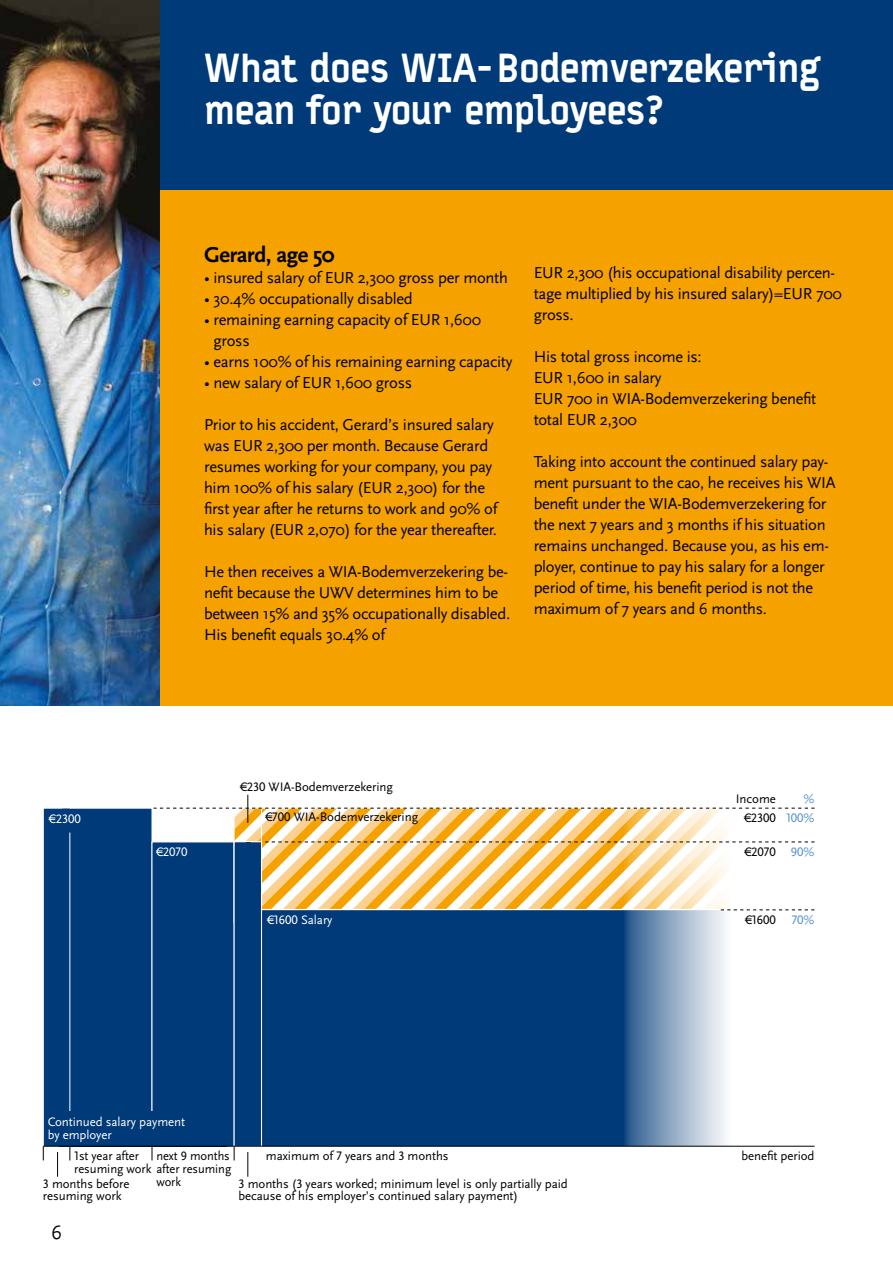
<style>
.page{position:relative;width:893px;height:1263px;background:#fff}
.page>*{position:absolute;margin:0;border:0;box-sizing:border-box;transform-origin:0 0}
.t1{font:900 39px/42px "Typestar";letter-spacing:-.03em;color:#fff}
.t2{font:700 22.5px "Scala Sans";letter-spacing:-.02em;color:#000}
.t3{font:20.25px "Scala Sans Pro";color:#000}
.t4{font:16.5px/21px "Scala Sans Pro";letter-spacing:-.02em;color:#000}
.t5{font:12.9px/12.9px "Scala Sans Pro";letter-spacing:-.005em;color:#000}
.t6{font:12.9px/12.9px "Scala Sans Pro";letter-spacing:-.005em;color:#fff}
.t7{font:12.9px/19.5px "Scala Sans Pro";color:#5692ce;text-align:right}
.s1{color:#5692ce}
</style>
<div class="page">
<div style="left:0;top:0;width:893px;height:191px;background:#003a78"></div>
<div style="left:0;top:191px;width:893px;height:515px;background:#f5a100"></div>
<div style="left:43px;top:808px;width:28px;height:338px;background:#003a78;border:1px solid #fff"></div>
<div style="left:69px;top:808px;width:83px;height:319px;background:#003a78"></div>
<div style="left:152px;top:841px;width:82px;height:305px;background:#003a78"></div>
<svg style="left:263px;top:823px;width:357px;height:86px"></svg>
<div style="left:254px;top:909px;width:481px;height:238px;background:#003a78;border:1px solid #fff"></div>
<div style="left:234px;top:842px;width:27px;height:304px;background:#003a78"></div>
<div style="left:234px;top:841px;width:28px;height:306px;border:1px solid #fff"></div>
<div style="left:60px;top:1111px;width:167px;height:35px;background:#003a78"></div>
<svg style="left:52px;top:809px;width:65px;height:26px"></svg>
<svg style="left:620px;top:823px;width:114px;height:323px"></svg>
<svg style="left:263px;top:842px;width:552px;height:1px"></svg>
<svg style="left:248px;top:1152px;width:1px;height:25px"></svg>
<svg style="left:57px;top:1152px;width:1px;height:25px"></svg>
<svg style="left:43px;top:1147px;width:1px;height:13px"></svg>
<svg style="left:70px;top:1147px;width:1px;height:13px"></svg>
<svg style="left:234px;top:1147px;width:1px;height:13px"></svg>
<svg style="left:152px;top:1147px;width:1px;height:13px"></svg>
<hr style="left:43px;top:1146px;width:772px;height:1px;background:#000">
<div style="left:246px;top:842px;width:5px;height:14px;background:#003a78"></div>
<svg style="left:154px;top:795px;width:661px;height:28px"></svg>
<svg style="left:718px;top:910px;width:96px;height:1px"></svg>
<img style="left:0;top:0;width:160px;height:706px">
<h1 class="t1" style="left:204px;top:47px;width:619px">What does WIA-Bodemverzekering mean for your employees?</h1>
<p class="t6" style="left:49px;top:812px;width:33px">€2300</p>
<h2 class="t2" style="left:204px;top:242px;width:132px">Gerard, age 50</h2>
<p class="t4" style="left:204px;top:267px;width:305px">• insured salary of EUR 2,300 gross per month</p>
<p class="t4" style="left:204px;top:288px;width:210px">• 30.4% occupationally disabled</p>
<p class="t4" style="left:213px;top:309px;width:269px;text-indent:-9px">• remaining earning capacity of EUR 1,600 gross</p>
<p class="t4" style="left:204px;top:351px;width:310px">• earns 100% of his remaining earning capacity</p>
<p class="t4" style="left:204px;top:372px;width:210px">• new salary of EUR 1,600 gross</p>
<p class="t4" style="left:204px;top:414px;width:295px">Prior to his accident, Gerard’s insured salary was EUR 2,300 per month. Because Gerard resumes working for your company, you pay him 100% of his salary (EUR 2,300) for the first year after he returns to work and 90% of his salary (EUR 2,070) for the year thereafter.</p>
<p class="t4" style="left:204px;top:561px;width:308px">He then receives a WIA-Bodemverzekering be&shy;nefit because the UWV determines him to be between 15% and 35% occupationally disabled.<br>His benefit equals 30.4% of</p>
<p class="t4" style="left:534px;top:262px;width:310px">EUR 2,300 (his occupational disability percen&shy;tage multiplied by his insured salary)=EUR 700 gross.</p>
<p class="t4" style="left:534px;top:346px;width:284px">His total gross income is:<br>EUR 1,600 in salary<br>EUR 700 in WIA-Bodemverzekering benefit total EUR 2,300</p>
<p class="t4" style="left:534px;top:451px;width:303px">Taking into account the continued salary pay&shy;ment pursuant to the cao, he receives his WIA benefit under the WIA-Bodemverzekering for the next 7 years and 3 months if his situation remains unchanged. Because you, as his em&shy;ployer, continue to pay his salary for a longer period of time, his benefit period is not the maximum of 7 years and 6 months.</p>
<p class="t6" style="left:156px;top:845px;width:33px">€2070</p>
<p class="t5" style="left:240px;top:780px;width:154px">€230 WIA-Bodemverzekering</p>
<p class="t5" style="left:266px;top:810px;width:154px">€700 WIA-Bodemverzekering</p>
<p class="t6" style="left:268px;top:913px;width:66px">€1600 Salary</p>
<p class="t5" style="left:736px;top:789px;width:42px;line-height:19.5px;text-align:right">Income €2300</p>
<p class="t5" style="left:745px;top:845px;width:33px">€2070</p>
<p class="t7" style="left:786px;top:789px;width:30px">%<br>100%</p>
<p class="t7" style="left:791px;top:842px;width:25px">90%</p>
<p class="t5" style="left:745px;top:914px;width:71px">€1600 <span class="s1">70%</span></p>
<p class="t6" style="left:48px;top:1115px;width:139px">Continued salary payment by employer</p>
<p class="t5" style="left:74px;top:1149px;width:159px">1st year after<br>resuming work after resuming</p>
<p class="t5" style="left:239px;top:1142px;width:331px;line-height:27.6px;text-indent:27px">maximum of 7 years and 3 months<br>3 months (3 years worked; minimum level is only partially paid</p>
<p class="t5" style="left:239px;top:1190px;width:281px">because of his employer’s continued salary payment)</p>
<p class="t5" style="left:156px;top:1143px;width:75px;line-height:25.8px">next 9 months work</p>
<p class="t5" style="left:43px;top:1177px;width:88px">3 months before resuming work</p>
<p class="t3" style="left:51px;top:1221px;width:13px">6</p>
<p class="t5" style="left:741px;top:1149px;width:75px">benefit period</p>
</div>
